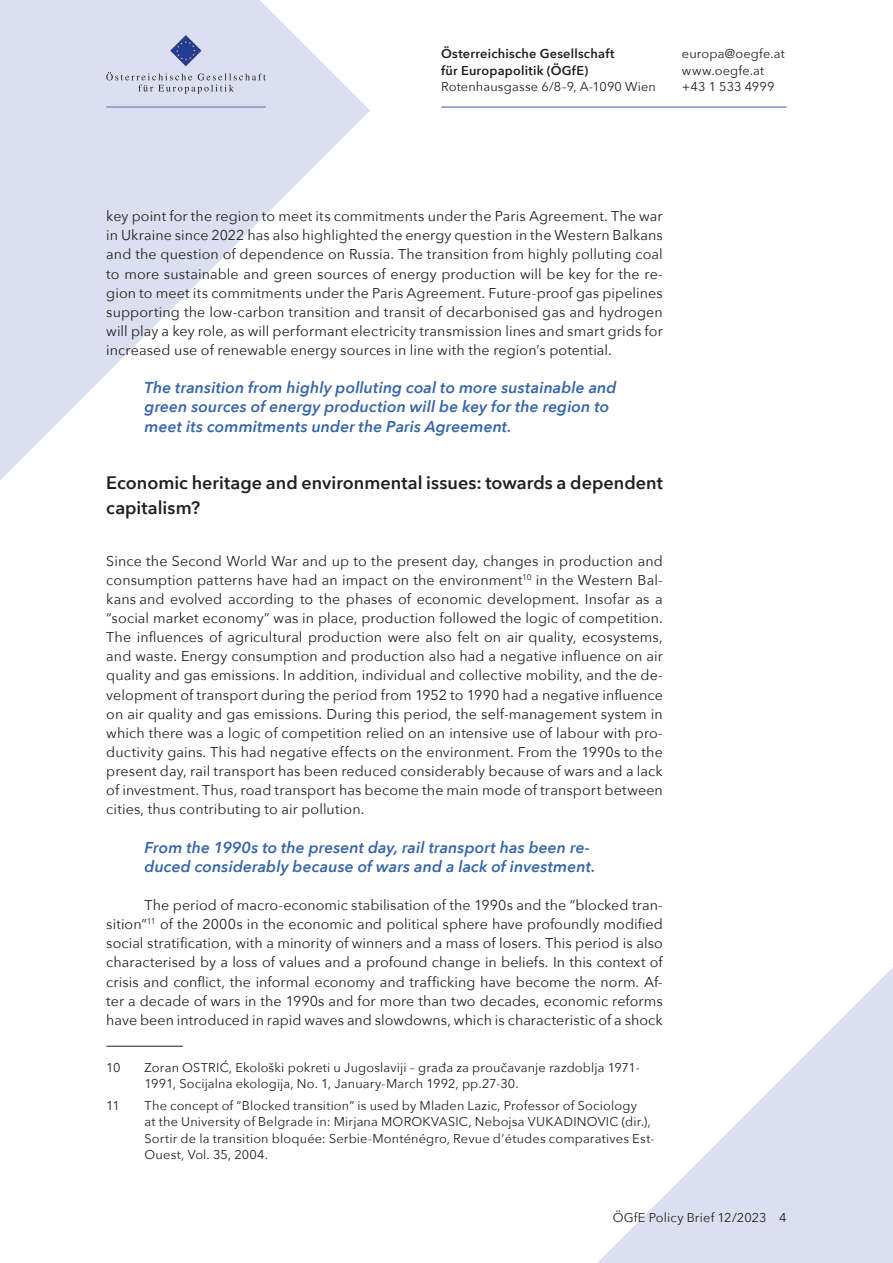
<style>
.page{position:relative;width:893px;height:1263px;background:#fff}
.page>*{position:absolute;margin:0;border:0;box-sizing:border-box;transform-origin:0 0}
.Überschrift_3{font:600 18px/24.8px "Avenir Next";color:#231f20}
.Zitat{font:italic 600 15.75px/19.2px "Avenir Next";letter-spacing:.005em;color:#3565a9}
.p_einzug{font:14.25px/19.2px "Avenir Next";letter-spacing:.005em;color:#231f20;text-align:justify}
.p{font:14.25px/19.2px "Avenir Next";letter-spacing:.01em;color:#231f20;text-align:justify}
.Fußnoten{font:12.75px/16.5px "Avenir Next";letter-spacing:.01em;color:#231f20}
.p-2{font:12.75px "Avenir Next";letter-spacing:.015em;color:#231f20}
.p-3{font:600 12.75px/16.5px "Avenir Next";letter-spacing:.02em;color:#231f20}
.p_Pagina{font:12.75px "Avenir Next";letter-spacing:.01em;color:#231f20}
</style>
<div class="page">
<svg style="left:0;top:0;width:370px;height:480px;fill:#dbdfef"></svg>
<svg style="left:597px;top:967px;width:296px;height:296px"></svg>
<hr style="left:441px;top:106px;width:346px;height:2px;background:#8493c4">
<hr style="left:106px;top:106px;width:160px;height:2px;background:#8493c4">
<svg style="left:170px;top:35px;width:31px;height:31px"></svg>
<svg style="left:106px;top:72px;width:160px;height:22px;background:#c9cddb"></svg>
<hr style="left:106px;top:1046px;width:77px;height:1px;background:#231f20">
<p class="p-3" style="left:441px;top:45px;width:175px">Österreichische Gesellschaft für Europapolitik (ÖGfE)</p>
<p class="p-2" style="left:441px;top:76px;width:216px">Rotenhausgasse 6/8–9, A-1090 Wien</p>
<p class="p-2" style="left:682px;top:43px;width:104px">europa@oegfe.at</p>
<p class="p-2" style="left:682px;top:60px;width:84px">www.oegfe.at</p>
<p class="p-2" style="left:682px;top:76px;width:94px">+43 1 533 4999</p>
<p class="p_einzug" style="left:106px;top:206px;width:558px">key point for the region to meet its commitments under the Paris Agreement. The war in Ukraine since 2022 has also highlighted the energy question in the Western Balkans and the question of dependence on Russia. The transition from highly polluting coal to more sustainable and green sources of energy production will be key for the re&shy;gion to meet its commitments under the Paris Agreement. Future-proof gas pipelines supporting the low-carbon transition and transit of decarbonised gas and hydrogen will play a key role, as will performant electricity transmission lines and smart grids for increased use of renewable energy sources in line with the region’s potential.</p>
<p class="Zitat" style="left:145px;top:378px;width:473px">The transition from highly polluting coal to more sustainable and green sources of energy production will be key for the region to meet its commitments under the Paris Agreement.</p>
<p class="Überschrift_3" style="left:106px;top:470px;width:558px">Economic heritage and environmental issues: towards a dependent capitalism?</p>
<p class="p" style="left:106px;top:550px;width:558px">Since the Second World War and up to the present day, changes in production and consumption patterns have had an impact on the environment<sup>10</sup> in the Western Bal&shy;kans and evolved according to the phases of economic development. Insofar as a “social market economy” was in place, production followed the logic of competition.<br>The influences of agricultural production were also felt on air quality, ecosystems, and waste. Energy consumption and production also had a negative influence on air quality and gas emissions. In addition, individual and collective mobility, and the de&shy;velopment of transport during the period from 1952 to 1990 had a negative influence on air quality and gas emissions. During this period, the self-management system in which there was a logic of competition relied on an intensive use of labour with pro&shy;ductivity gains. This had negative effects on the environment. From the 1990s to the present day, rail transport has been reduced considerably because of wars and a lack of investment. Thus, road transport has become the main mode of transport between cities, thus contributing to air pollution.</p>
<p class="Zitat" style="left:145px;top:837px;width:452px">From the 1990s to the present day, rail transport has been re&shy;duced considerably because of wars and a lack of investment.</p>
<p class="p_einzug" style="left:106px;top:895px;width:558px;text-indent:38px">The period of macro-economic stabilisation of the 1990s and the “blocked tran&shy;sition”<sup>11</sup> of the 2000s in the economic and political sphere have profoundly modified social stratification, with a minority of winners and a mass of losers. This period is also characterised by a loss of values and a profound change in beliefs. In this context of crisis and conflict, the informal economy and trafficking have become the norm. Af&shy;ter a decade of wars in the 1990s and for more than two decades, economic reforms have been introduced in rapid waves and slowdowns, which is characteristic of a shock</p>
<p class="Fußnoten" style="left:106px;top:1058px;width:16px">10</p>
<p class="Fußnoten" style="left:145px;top:1058px;width:497px">Zoran OSTRIĆ, Ekološki pokreti u Jugoslaviji – građa za proučavanje razdoblja 1971-<br>1991, Socijalna ekologija, No. 1, January-March 1992, pp.27-30.</p>
<p class="Fußnoten" style="left:106px;top:1097px;width:15px">11</p>
<p class="Fußnoten" style="left:145px;top:1097px;width:511px">The concept of “Blocked transition” is used by Mladen Lazic, Professor of Sociology<br>at the University of Belgrade in: Mirjana MOROKVASIC, Nebojsa VUKADINOVIC (dir.), Sortir de la transition bloquée: Serbie-Monténégro, Revue d’études comparatives Est-Ouest, Vol. 35, 2004.</p>
<p class="p_Pagina" style="left:613px;top:1206px;width:175px">ÖGfE Policy Brief 12/2023 4</p>
</div>
